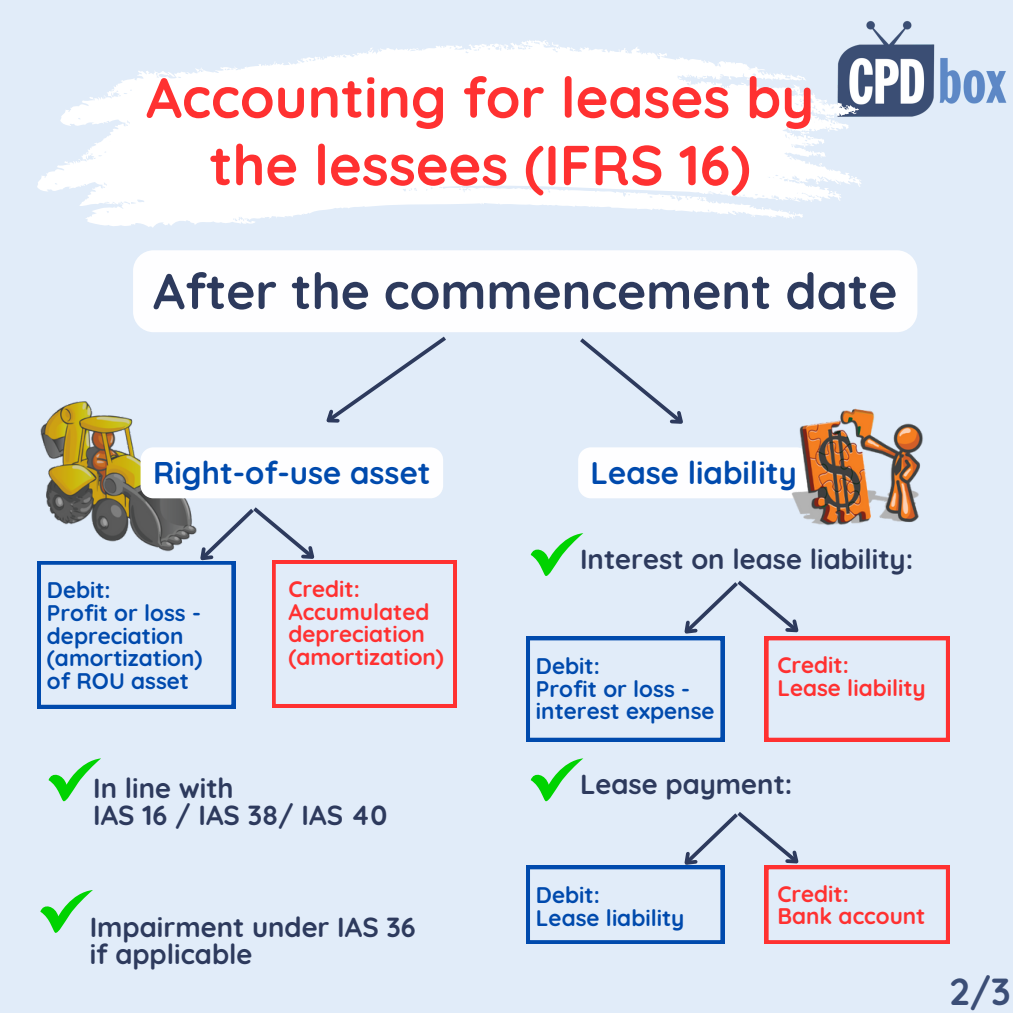
<style>
.page{position:relative;width:1013px;height:1013px;background:#fff}
.page>*{position:absolute;margin:0;border:0;box-sizing:border-box;transform-origin:0 0}
.t1{font:700 56.25px/67.5px "Quicksand";color:#ff3131;text-align:center}
.t2{font:700 50px "Quicksand";color:#2d3a5d}
.t3{font:700 37.5px "Quicksand";color:#3b4e76}
.t4{font:700 31.25px "Quicksand";color:#004aad}
.t5{font:700 27.5px "Quicksand";color:#2d3a5d}
.t6{font:700 22.5px/22.5px "Quicksand";color:#004aad}
.t7{font:700 22.5px/22.5px "Quicksand";color:#ff3131}
</style>
<div class="page">
<div style="left:0;top:0;width:1012px;height:1012px;background:#e1ecf9"></div>
<img style="left:861px;top:21px;width:146px;height:96px">
<svg style="left:37px;top:40px;width:824px;height:188px;fill:#fff"></svg>
<svg style="left:580px;top:338px;width:103px;height:86px"></svg>
<svg style="left:326px;top:336px;width:120px;height:87px"></svg>
<img style="left:40px;top:401px;width:148px;height:102px">
<div style="left:133px;top:250px;width:784px;height:82px;background:#fefeff"></div>
<div style="left:141px;top:447px;width:302px;height:51px;background:#fefeff;border-radius:13px"></div>
<div style="left:578px;top:447px;width:231px;height:51px;background:#fefeff;border-radius:13px"></div>
<img style="left:773px;top:408px;width:150px;height:118px">
<svg style="left:37px;top:503px;width:420px;height:205px"></svg>
<svg style="left:530px;top:758px;width:53px;height:43px"></svg>
<svg style="left:526px;top:533px;width:423px;height:208px"></svg>
<svg style="left:526px;top:812px;width:423px;height:131px"></svg>
<svg style="left:49px;top:758px;width:52px;height:43px"></svg>
<svg style="left:40px;top:890px;width:53px;height:43px"></svg>
<p class="t1" style="left:146px;top:63px;width:669px">Accounting for leases by the lessees (IFRS 16)</p>
<p class="t2" style="left:153px;top:259px;width:745px">After the commencement date</p>
<p class="t4" style="left:153px;top:452px;width:279px">Right-of-use asset</p>
<p class="t4" style="left:590px;top:452px;width:208px">Lease liability</p>
<p class="t6" style="left:47px;top:579px;width:65px">Debit:</p>
<p class="t6" style="left:47px;top:601px;width:157px">Profit or loss - depreciation (amortization)</p>
<p class="t6" style="left:47px;top:669px;width:144px">of ROU asset</p>
<p class="t7" style="left:288px;top:577px;width:73px">Credit:</p>
<p class="t7" style="left:288px;top:600px;width:157px">Accumulated depreciation (amortization)</p>
<p class="t5" style="left:580px;top:541px;width:335px">Interest on lease liability:</p>
<p class="t6" style="left:536px;top:654px;width:65px">Debit:</p>
<p class="t6" style="left:536px;top:677px;width:180px">Profit or loss - interest expense</p>
<p class="t7" style="left:777px;top:653px;width:73px">Credit:</p>
<p class="t7" style="left:777px;top:676px;width:150px">Lease liability</p>
<p class="t5" style="left:93px;top:770px;width:142px">In line with</p>
<p class="t5" style="left:580px;top:766px;width:214px">Lease payment:</p>
<p class="t5" style="left:93px;top:797px;width:296px">IAS 16 / IAS 38/ IAS 40</p>
<p class="t5" style="left:90px;top:909px;width:328px">Impairment under IAS 36</p>
<p class="t5" style="left:90px;top:936px;width:164px">if applicable</p>
<p class="t6" style="left:536px;top:883px;width:65px">Debit:</p>
<p class="t6" style="left:536px;top:905px;width:150px">Lease liability</p>
<p class="t7" style="left:777px;top:882px;width:73px">Credit:</p>
<p class="t7" style="left:777px;top:904px;width:150px">Bank account</p>
<p class="t3" style="left:949px;top:967px;width:62px">2/3</p>
</div>
